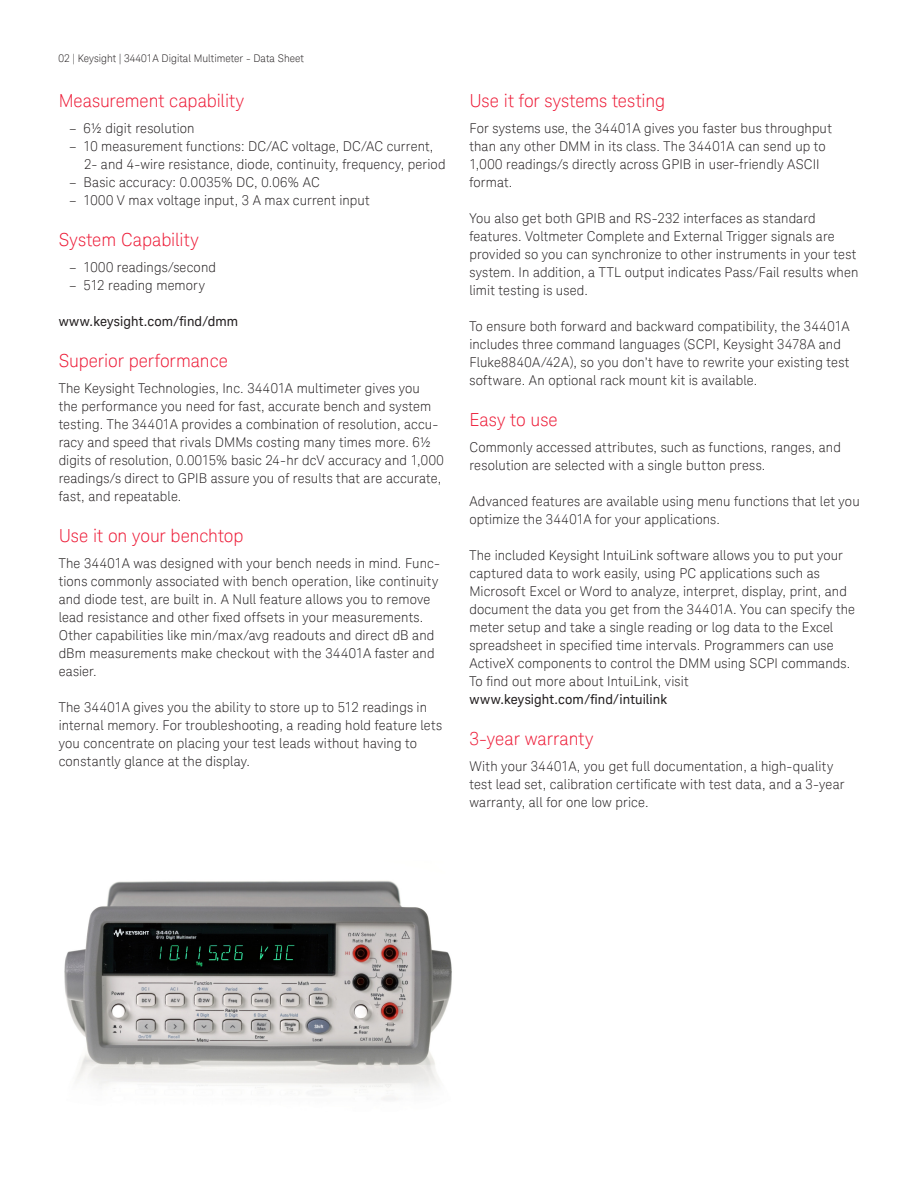
<style>
.page{position:relative;width:918px;height:1188px;background:#fff}
.page>*{position:absolute;margin:0;border:0;box-sizing:border-box;transform-origin:0 0}
.K_Heading_2{font:300 18px "Keysight Sans";color:#ed1a36}
.K_Body_Text{font:300 13.5px/18px "Keysight Sans";letter-spacing:.01em;color:#231f20}
.K_Body_Text-2{font:13.5px "Keysight Sans";letter-spacing:.01em;color:#231f20}
.K_Page_Number_Header{font:300 10.5px "Keysight Sans";color:#231f20}
</style>
<div class="page">
<img style="left:64px;top:880px;width:388px;height:220px">
<p class="K_Page_Number_Header" style="left:59px;top:52px;width:247px">02 | Keysight | 34401A Digital Multimeter - Data Sheet</p>
<p class="K_Heading_2" style="left:59px;top:90px;width:187px">Measurement capability</p>
<p class="K_Body_Text" style="left:69px;top:120px;width:127px">– 6½ digit resolution</p>
<p class="K_Body_Text" style="left:84px;top:138px;width:363px;text-indent:-15px">– 10 measurement functions: DC/AC voltage, DC/AC current,<br>2- and 4-wire resistance, diode, continuity, frequency, period</p>
<p class="K_Body_Text" style="left:69px;top:174px;width:252px">– Basic accuracy: 0.0035% DC, 0.06% AC</p>
<p class="K_Body_Text" style="left:69px;top:192px;width:302px">– 1000 V max voltage input, 3 A max current input</p>
<p class="K_Heading_2" style="left:59px;top:229px;width:142px">System Capability</p>
<p class="K_Body_Text" style="left:69px;top:259px;width:148px">– 1000 readings/second</p>
<p class="K_Body_Text" style="left:69px;top:277px;width:137px">– 512 reading memory</p>
<p class="K_Body_Text-2" style="left:59px;top:313px;width:181px">www.keysight.com/find/dmm</p>
<p class="K_Heading_2" style="left:59px;top:350px;width:171px">Superior performance</p>
<p class="K_Body_Text" style="left:59px;top:380px;width:387px">The Keysight Technologies, Inc. 34401A multimeter gives you<br>the performance you need for fast, accurate bench and system testing. The 34401A provides a combination of resolution, accu&shy;racy and speed that rivals DMMs costing many times more. 6½ digits of resolution, 0.0015% basic 24-hr dcV accuracy and 1,000 readings/s direct to GPIB assure you of results that are accurate, fast, and repeatable.</p>
<p class="K_Heading_2" style="left:59px;top:525px;width:186px">Use it on your benchtop</p>
<p class="K_Body_Text" style="left:59px;top:555px;width:383px">The 34401A was designed with your bench needs in mind. Func&shy;tions commonly associated with bench operation, like continuity and diode test, are built in. A Null feature allows you to remove lead resistance and other fixed offsets in your measurements.<br>Other capabilities like min/max/avg readouts and direct dB and dBm measurements make checkout with the 34401A faster and easier.</p>
<p class="K_Body_Text" style="left:59px;top:699px;width:385px">The 34401A gives you the ability to store up to 512 readings in internal memory. For troubleshooting, a reading hold feature lets you concentrate on placing your test leads without having to constantly glance at the display.</p>
<p class="K_Heading_2" style="left:469px;top:90px;width:197px">Use it for systems testing</p>
<p class="K_Body_Text" style="left:469px;top:120px;width:364px">For systems use, the 34401A gives you faster bus throughput than any other DMM in its class. The 34401A can send up to 1,000 readings/s directly across GPIB in user-friendly ASCII format.</p>
<p class="K_Body_Text" style="left:469px;top:210px;width:390px">You also get both GPIB and RS-232 interfaces as standard features. Voltmeter Complete and External Trigger signals are provided so you can synchronize to other instruments in your test system. In addition, a TTL output indicates Pass/Fail results when limit testing is used.</p>
<p class="K_Body_Text" style="left:469px;top:318px;width:382px">To ensure both forward and backward compatibility, the 34401A includes three command languages (SCPI, Keysight 3478A and Fluke8840A/42A), so you don’t have to rewrite your existing test software. An optional rack mount kit is available.</p>
<p class="K_Heading_2" style="left:469px;top:409px;width:90px">Easy to use</p>
<p class="K_Body_Text" style="left:469px;top:439px;width:373px">Commonly accessed attributes, such as functions, ranges, and resolution are selected with a single button press.</p>
<p class="K_Body_Text" style="left:469px;top:493px;width:392px">Advanced features are available using menu functions that let you optimize the 34401A for your applications.</p>
<p class="K_Body_Text" style="left:469px;top:547px;width:387px">The included Keysight IntuiLink software allows you to put your captured data to work easily, using PC applications such as Microsoft Excel or Word to analyze, interpret, display, print, and document the data you get from the 34401A. You can specify the meter setup and take a single reading or log data to the Excel spreadsheet in specified time intervals. Programmers can use ActiveX components to control the DMM using SCPI commands.<br>To find out more about IntuiLink, visit</p>
<p class="K_Body_Text-2" style="left:469px;top:691px;width:199px">www.keysight.com/find/intuilink</p>
<p class="K_Heading_2" style="left:469px;top:728px;width:126px">3-year warranty</p>
<p class="K_Body_Text" style="left:469px;top:758px;width:377px">With your 34401A, you get full documentation, a high-quality test lead set, calibration certificate with test data, and a 3-year warranty, all for one low price.</p>
</div>
